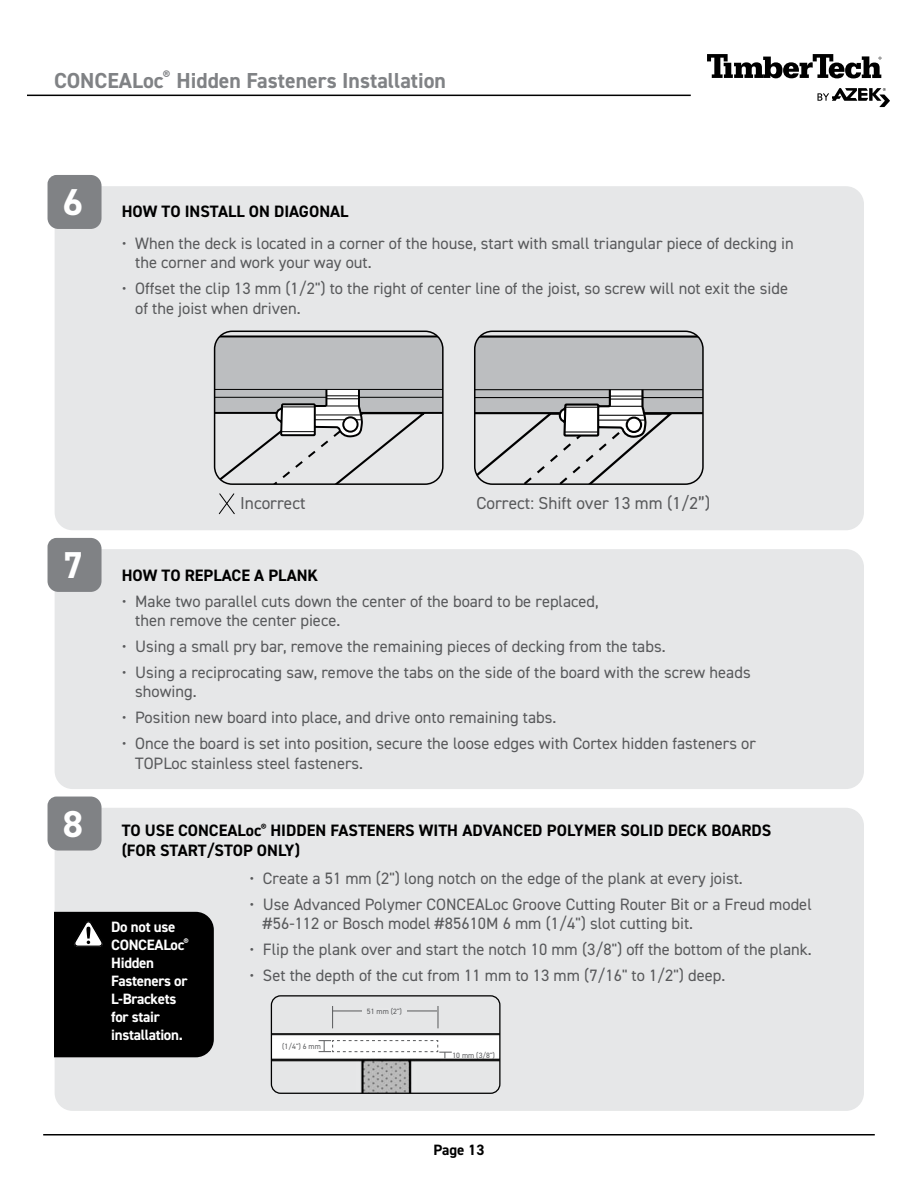
<style>
.page{position:relative;width:918px;height:1188px;background:#fff}
.page>*{position:absolute;margin:0;border:0;box-sizing:border-box;transform-origin:0 0}
.t1{font:700 37.5px "DIN2014";color:#fff}
.t2{font:700 21.75px "DIN2014";color:#808285}
.t3{font:17.4px "DIN2014";color:#58595b}
.t4{font:16.5px/19.5px "DIN2014";color:#58595b}
.t5{font:700 16.5px/19.8px "DIN2014";color:#000}
.t6{font:700 15px/18px "DIN2014";letter-spacing:-.02em;color:#fff}
.t7{font:700 15px "DIN2014";color:#000}
.t8{font:7.65px "DIN2014";color:#58595b}
</style>
<div class="page">
<hr style="left:27px;top:95px;width:664px;height:1px;background:#000">
<hr style="left:43px;top:1134px;width:832px;height:2px;background:#000">
<svg style="left:707px;top:54px;width:174px;height:24px"></svg>
<svg style="left:817px;top:88px;width:73px;height:19px"></svg>
<div style="left:55px;top:186px;width:809px;height:344px;background:#e6e7e8;border-radius:18px"></div>
<div style="left:55px;top:549px;width:809px;height:240px;background:#e6e7e8;border-radius:18px"></div>
<div style="left:55px;top:808px;width:809px;height:303px;background:#e6e7e8;border-radius:18px"></div>
<div style="left:48px;top:175px;width:54px;height:54px;background:#808285"></div>
<div style="left:48px;top:538px;width:54px;height:54px;background:#808285"></div>
<div style="left:48px;top:797px;width:54px;height:54px;background:#808285"></div>
<img style="left:271px;top:997px;width:228px;height:95px">
<div style="left:271px;top:995px;width:230px;height:99px;border:1px solid #000;border-radius:9px"></div>
<svg style="left:332px;top:1006px;width:1px;height:22px"></svg>
<svg style="left:438px;top:1006px;width:1px;height:22px"></svg>
<hr style="left:333px;top:1011px;width:104px;height:1px;background:#58595b">
<div style="left:362px;top:1008px;width:45px;height:8px;background:#e6e7e8"></div>
<svg style="left:319px;top:1040px;width:133px;height:18px"></svg>
<svg style="left:218px;top:493px;width:17px;height:22px"></svg>
<div style="left:54px;top:912px;width:160px;height:145px;background:#000"></div>
<svg style="left:215px;top:335px;width:227px;height:149px"></svg>
<hr style="left:315px;top:419px;width:30px;height:1px;background:#000">
<hr style="left:215px;top:389px;width:228px;height:1px;background:#000">
<div style="left:214px;top:331px;width:230px;height:154px;border:2px solid #000;border-radius:18px"></div>
<svg style="left:475px;top:334px;width:228px;height:150px"></svg>
<hr style="left:598px;top:420px;width:31px;height:1px;background:#000">
<hr style="left:475px;top:389px;width:228px;height:1px;background:#000">
<div style="left:474px;top:331px;width:230px;height:154px;border:2px solid #000;border-radius:18px"></div>
<h2 class="t2" style="left:54px;top:66px;width:394px">CONCEALoc<sup>®</sup> Hidden Fasteners Installation</h2>
<h1 class="t1" style="left:63px;top:178px;width:22px">6</h1>
<p class="t5" style="left:122px;top:201px;width:228px">HOW TO INSTALL ON DIAGONAL</p>
<p class="t4" style="left:135px;top:233px;width:660px;text-indent:-13px">• When the deck is located in a corner of the house, start with small triangular piece of decking in the corner and work your way out.</p>
<p class="t4" style="left:135px;top:279px;width:654px;text-indent:-13px">• Offset the clip 13 mm (1/2") to the right of center line of the joist, so screw will not exit the side of the joist when driven.</p>
<h1 class="t1" style="left:63px;top:540px;width:22px">7</h1>
<h1 class="t1" style="left:63px;top:799px;width:22px">8</h1>
<p class="t3" style="left:240px;top:492px;width:67px">Incorrect</p>
<p class="t3" style="left:477px;top:492px;width:235px">Correct: Shift over 13 mm (1/2”)</p>
<p class="t5" style="left:122px;top:565px;width:198px">HOW TO REPLACE A PLANK</p>
<p class="t4" style="left:135px;top:591px;width:465px;text-indent:-13px">• Make two parallel cuts down the center of the board to be replaced, then remove the center piece.</p>
<p class="t4" style="left:122px;top:636px;width:545px">• Using a small pry bar, remove the remaining pieces of decking from the tabs.</p>
<p class="t4" style="left:135px;top:662px;width:617px;text-indent:-13px">• Using a reciprocating saw, remove the tabs on the side of the board with the screw heads showing.</p>
<p class="t4" style="left:122px;top:708px;width:436px">• Position new board into place, and drive onto remaining tabs.</p>
<p class="t4" style="left:135px;top:734px;width:622px;text-indent:-13px">• Once the board is set into position, secure the loose edges with Cortex hidden fasteners or<br>TOPLoc stainless steel fasteners.</p>
<p class="t5" style="left:122px;top:821px;width:651px">TO USE CONCEALoc<sup>®</sup> HIDDEN FASTENERS WITH ADVANCED POLYMER SOLID DECK BOARDS (FOR START/STOP ONLY)</p>
<p class="t6" style="left:111px;top:918px;width:79px">Do not use<br>CONCEALoc<sup>®<br></sup>Hidden<br>Fasteners or<br>L-Brackets for stair installation.</p>
<p class="t4" style="left:249px;top:868px;width:495px">• Create a 51 mm (2") long notch on the edge of the plank at every joist.</p>
<p class="t4" style="left:263px;top:894px;width:550px;text-indent:-13px">• Use Advanced Polymer CONCEALoc Groove Cutting Router Bit or a Freud model #56-112 or Bosch model #85610M 6 mm (1/4") slot cutting bit.</p>
<p class="t4" style="left:249px;top:940px;width:564px">• Flip the plank over and start the notch 10 mm (3/8") off the bottom of the plank.</p>
<p class="t4" style="left:249px;top:966px;width:477px">• Set the depth of the cut from 11 mm to 13 mm (7/16" to 1/2") deep.</p>
<p class="t8" style="left:282px;top:1041px;width:40px">(1/4") 6 mm</p>
<p class="t8" style="left:367px;top:1007px;width:37px">51 mm (2")</p>
<p class="t8" style="left:452px;top:1050px;width:44px">10 mm (3/8")</p>
<p class="t7" style="left:434px;top:1140px;width:52px">Page 13</p>
</div>
